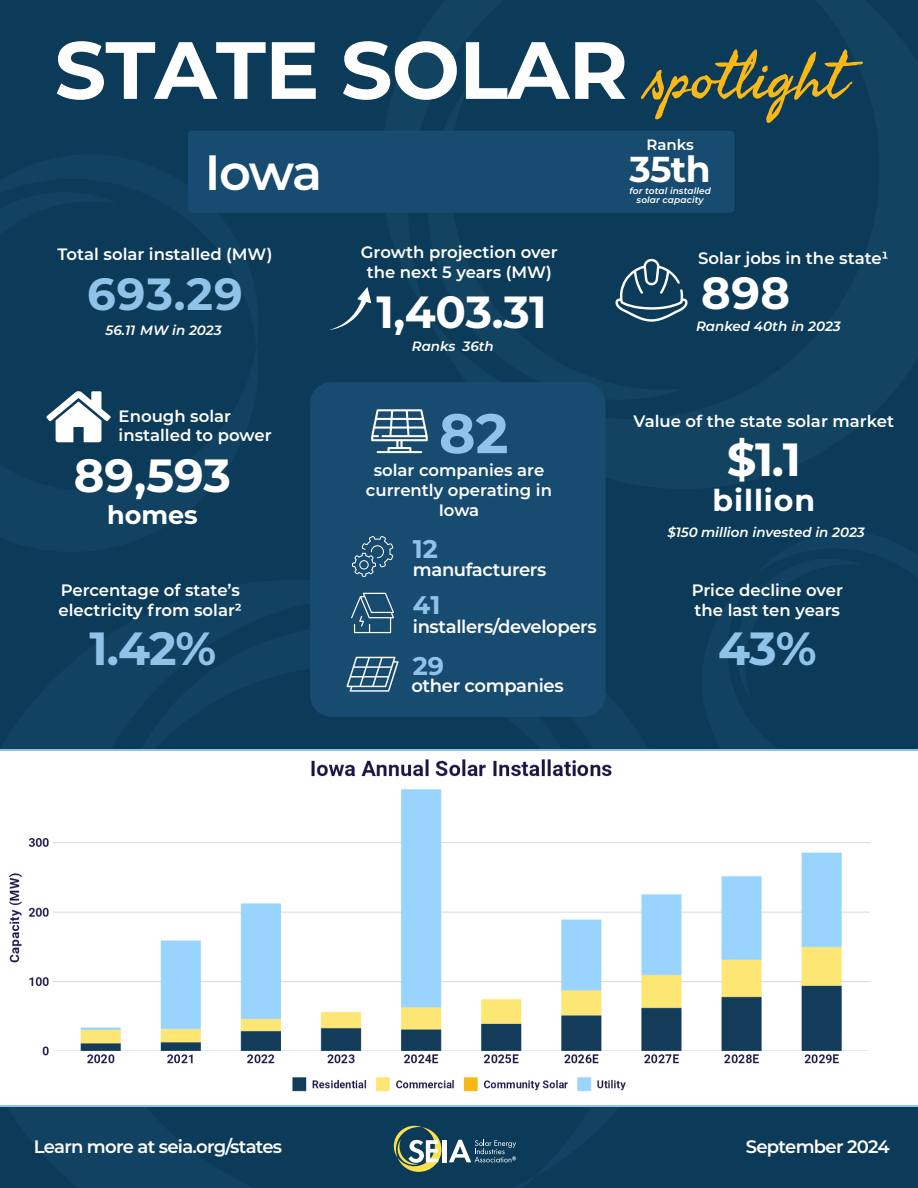
<style>
.page{position:relative;width:918px;height:1188px;background:#0b3b58}
.page>*{position:absolute;margin:0;border:0;box-sizing:border-box;transform-origin:0 0}
.t1{font:100 81px "Montserrat";letter-spacing:-.01em;color:#fff}
.t2{font:100 55.5px "Montserrat";color:#8fc4e8}
.t3{font:600 49.5px "Montserrat";color:#fff}
.t4{font:100 46.5px "Montserrat";color:#fff}
.t5{font:100 46.5px "Montserrat";color:#8fc4e8}
.t6{font:100 45px "Montserrat";letter-spacing:-.01em;color:#fff}
.t7{font:100 45px "Montserrat";color:#8fc4e8}
.t8{font:100 36px "Montserrat";color:#fff}
.t9{font:100 30px "Montserrat";letter-spacing:.03em;color:#fff}
.t10{font:100 25.5px "Montserrat";color:#8fc4e8}
.t11{font:100 25.5px "Montserrat";color:#fff}
.t12{font:600 18px "Montserrat";letter-spacing:-.025em;color:#fff}
.t13{font:600 16.5px/19.8px "Montserrat";color:#fff}
.t14{font:600 15px "Montserrat";letter-spacing:-.005em;color:#fff}
.t15{font:italic 600 13.5px "Montserrat";color:#fff}
.t16{font:italic 600 9px "Montserrat";letter-spacing:.01em;color:#fff}
.s1{font-family:"Seaweed Script Pro";font-weight:400;font-size:64.5px;color:#fab816}
</style>
<div class="page">
<svg style="left:394px;top:1126px;width:47px;height:46px"></svg>
<div style="left:442px;top:1140px;width:5px;height:22px;background:#fff"></div>
<svg style="left:449px;top:1140px;width:67px;height:22px"></svg>
<svg style="left:329px;top:287px;width:42px;height:43px"></svg>
<svg style="left:46px;top:391px;width:65px;height:51px"></svg>
<svg style="left:616px;top:259px;width:72px;height:63px"></svg>
<div style="left:310px;top:382px;width:296px;height:335px;background:#184c70;border-radius:22px"></div>
<svg style="left:371px;top:409px;width:57px;height:44px"></svg>
<svg style="left:352px;top:536px;width:41px;height:41px"></svg>
<svg style="left:351px;top:593px;width:43px;height:40px"></svg>
<svg style="left:347px;top:657px;width:52px;height:35px"></svg>
<div style="left:188px;top:131px;width:546px;height:82px;background:#184c70;border-radius:4px"></div>
<img style="left:0;top:752px;width:918px;height:353px">
<h1 class="t1" style="left:55px;top:16px;width:793px">STATE SOLAR <span class="s1">spotlight</span></h1>
<h3 class="t3" style="left:205px;top:137px;width:119px">Iowa</h3>
<p class="t14" style="left:647px;top:134px;width:49px">Ranks</p>
<p class="t16" style="left:629px;top:185px;width:83px">for total installed</p>
<h3 class="t8" style="left:630px;top:145px;width:83px">35th</h3>
<p class="t16" style="left:637px;top:194px;width:69px">solar capacity</p>
<p class="t13" style="left:361px;top:242px;width:198px;text-align:center">Growth projection over the next 5 years (MW)</p>
<p class="t13" style="left:698px;top:248px;width:192px">Solar jobs in the state¹</p>
<p class="t13" style="left:58px;top:243px;width:216px">Total solar installed (MW)</p>
<h3 class="t6" style="left:701px;top:263px;width:90px">898</h3>
<h3 class="t7" style="left:87px;top:264px;width:157px">693.29</h3>
<h3 class="t6" style="left:376px;top:282px;width:172px">1,403.31</h3>
<p class="t15" style="left:106px;top:320px;width:118px">56.11 MW in 2023</p>
<p class="t15" style="left:696px;top:317px;width:146px">Ranked 40th in 2023</p>
<p class="t15" style="left:463px;top:336px;width:33px">36th</p>
<p class="t15" style="left:412px;top:336px;width:45px">Ranks</p>
<p class="t13" style="left:119px;top:405px;width:154px">Enough solar installed to power</p>
<h3 class="t4" style="left:74px;top:445px;width:159px">89,593</h3>
<h3 class="t11" style="left:107px;top:498px;width:92px">homes</h3>
<p class="t13" style="left:58px;top:579px;width:185px">Percentage of state’s electricity from solar²</p>
<h3 class="t5" style="left:89px;top:618px;width:128px">1.42%</h3>
<h2 class="t2" style="left:439px;top:396px;width:71px">82</h2>
<p class="t13" style="left:374px;top:460px;width:172px">solar companies are</p>
<p class="t13" style="left:366px;top:479px;width:188px;text-align:center">currently operating in<br>Iowa</p>
<h3 class="t10" style="left:413px;top:532px;width:27px">12</h3>
<p class="t12" style="left:413px;top:557px;width:135px">manufacturers</p>
<h3 class="t10" style="left:413px;top:588px;width:29px">41</h3>
<p class="t12" style="left:413px;top:614px;width:185px">installers/developers</p>
<h3 class="t10" style="left:413px;top:649px;width:33px">29</h3>
<p class="t12" style="left:411px;top:673px;width:154px">other companies</p>
<p class="t13" style="left:634px;top:410px;width:262px">Value of the state solar market</p>
<h3 class="t4" style="left:727px;top:429px;width:76px">$1.1</h3>
<h3 class="t9" style="left:713px;top:480px;width:104px">billion</h3>
<p class="t15" style="left:667px;top:522px;width:199px">$150 million invested in 2023</p>
<p class="t13" style="left:692px;top:580px;width:153px">Price decline over the last ten years</p>
<h3 class="t5" style="left:718px;top:618px;width:100px">43%</h3>
<p class="t12" style="left:34px;top:1134px;width:250px">Learn more at seia.org/states</p>
<p class="t12" style="left:746px;top:1134px;width:145px">September 2024</p>
</div>
